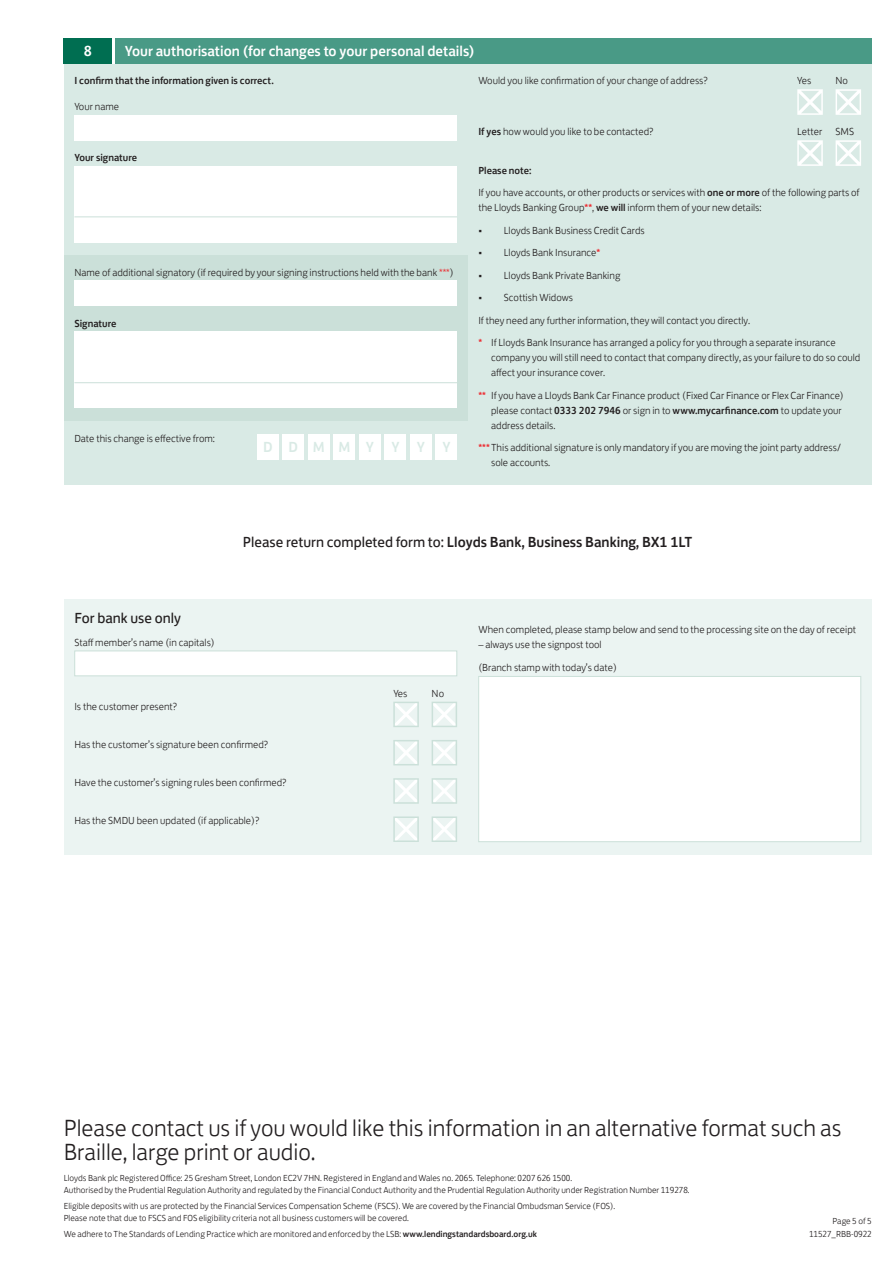
<style>
.page{position:relative;width:893px;height:1263px;background:#fff}
.page>*{position:absolute;margin:0;border:0;box-sizing:border-box;transform-origin:0 0}
.p__Registered_Offic{font:300 24px/24px "Lloyds Bank Jack";color:#231f20}
.g__Section_Sub-head{font:500 15px "Lloyds Bank Jack";color:#231f20}
.e__Section_Headings{font:500 15px "Lloyds Bank Jack";color:#fff}
.g__Section_Sub-head-2{font:15px "Lloyds Bank Jack";color:#231f20}
.t1{font:500 15px "Lloyds Bank Jack";color:#d9eae5}
.m__Text_general{font:300 10.5px/15px "Lloyds Bank Jack";color:#231f20}
.i__Box_heading{font:300 10.5px "Lloyds Bank Jack";color:#231f20}
.m__Text_general-2{font:500 10.5px "Lloyds Bank Jack";color:#231f20}
.i__Box_heading-2{font:500 10.5px "Lloyds Bank Jack";color:#231f20}
.p__Registered_Offic-2{font:300 9px/12px "Lloyds Bank Jack";color:#231f20}
.s1{font-weight:500}
.s2{color:#ee1d23}
.s3{font-weight:500;color:#ee1d23}
.s4{font-weight:400}
</style>
<div class="page">
<div style="left:64px;top:38px;width:808px;height:447px;background:#d9eae5"></div>
<div style="left:64px;top:255px;width:404px;height:166px;background:#cbe0d9"></div>
<hr style="left:112px;top:38px;width:3px;height:26px;background:#fff">
<div style="left:115px;top:38px;width:757px;height:26px;background:#499a86"></div>
<div style="left:64px;top:38px;width:48px;height:26px;background:#006e51"></div>
<div style="left:74px;top:166px;width:383px;height:76px;background:#fff"></div>
<div style="left:74px;top:332px;width:383px;height:76px;background:#fff"></div>
<hr style="left:74px;top:217px;width:383px;height:1px;background:#cbe0d9">
<hr style="left:74px;top:382px;width:383px;height:1px;background:#cbe0d9">
<div style="left:74px;top:115px;width:383px;height:25px;background:#fff"></div>
<div style="left:74px;top:281px;width:383px;height:25px;background:#fff"></div>
<svg style="left:797px;top:89px;width:26px;height:26px"></svg>
<svg style="left:797px;top:140px;width:26px;height:26px"></svg>
<svg style="left:836px;top:89px;width:25px;height:26px"></svg>
<svg style="left:836px;top:140px;width:25px;height:26px"></svg>
<div style="left:436px;top:434px;width:21px;height:25px;background:#fff"></div>
<div style="left:410px;top:434px;width:22px;height:25px;background:#fff"></div>
<div style="left:385px;top:434px;width:21px;height:25px;background:#fff"></div>
<div style="left:359px;top:434px;width:22px;height:25px;background:#fff"></div>
<div style="left:334px;top:434px;width:21px;height:25px;background:#fff"></div>
<div style="left:308px;top:434px;width:22px;height:25px;background:#fff"></div>
<div style="left:283px;top:434px;width:21px;height:25px;background:#fff"></div>
<div style="left:257px;top:434px;width:22px;height:25px;background:#fff"></div>
<div style="left:64px;top:600px;width:808px;height:255px;background:#ebf4f2"></div>
<div style="left:478px;top:676px;width:383px;height:166px;background:#fff;border:1px solid #cbe0d9"></div>
<div style="left:74px;top:651px;width:383px;height:25px;background:#fff;border:1px solid #cbe0d9"></div>
<svg style="left:432px;top:702px;width:25px;height:25px"></svg>
<svg style="left:432px;top:740px;width:25px;height:25px"></svg>
<svg style="left:432px;top:778px;width:25px;height:26px"></svg>
<svg style="left:432px;top:816px;width:25px;height:26px"></svg>
<svg style="left:393px;top:702px;width:26px;height:25px"></svg>
<svg style="left:393px;top:740px;width:26px;height:25px"></svg>
<svg style="left:393px;top:778px;width:26px;height:26px"></svg>
<svg style="left:393px;top:816px;width:26px;height:26px"></svg>
<p class="e__Section_Headings" style="left:84px;top:39px;width:10px">8</p>
<p class="e__Section_Headings" style="left:125px;top:39px;width:351px">Your authorisation (for changes to your personal details)</p>
<p class="m__Text_general-2" style="left:74px;top:72px;width:201px">I confirm that the information given is correct.</p>
<p class="m__Text_general" style="left:478px;top:72px;width:231px">Would you like confirmation of your change of address?</p>
<p class="i__Box_heading" style="left:74px;top:98px;width:46px">Your name</p>
<p class="i__Box_heading-2" style="left:74px;top:149px;width:64px">Your signature</p>
<p class="m__Text_general" style="left:478px;top:123px;width:177px"><span class="s1">If yes</span> how would you like to be contacted?</p>
<p class="i__Box_heading" style="left:797px;top:72px;width:16px">Yes</p>
<p class="i__Box_heading" style="left:836px;top:72px;width:14px">No</p>
<p class="i__Box_heading" style="left:797px;top:124px;width:26px">Letter</p>
<p class="i__Box_heading" style="left:836px;top:124px;width:20px">SMS</p>
<p class="i__Box_heading" style="left:74px;top:264px;width:381px">Name of additional signatory (if required by your signing instructions held with the bank <span class="s2">***</span>)</p>
<p class="i__Box_heading-2" style="left:74px;top:315px;width:44px">Signature</p>
<p class="i__Box_heading" style="left:74px;top:430px;width:142px">Date this change is effective from:</p>
<p class="t1" style="left:263px;top:435px;width:11px">D</p>
<p class="t1" style="left:289px;top:435px;width:11px">D</p>
<p class="t1" style="left:313px;top:435px;width:13px">M</p>
<p class="t1" style="left:338px;top:435px;width:13px">M</p>
<p class="t1" style="left:366px;top:435px;width:10px">Y</p>
<p class="t1" style="left:391px;top:435px;width:10px">Y</p>
<p class="t1" style="left:417px;top:435px;width:10px">Y</p>
<p class="t1" style="left:442px;top:435px;width:10px">Y</p>
<p class="m__Text_general-2" style="left:478px;top:162px;width:55px">Please note:</p>
<p class="m__Text_general" style="left:478px;top:184px;width:383px">If you have accounts, or other products or services with <span class="s1">one or more</span> of the following parts of the Lloyds Banking Group<span class="s3">**</span>, <span class="s1">we will</span> inform them of your new details:</p>
<p class="m__Text_general" style="left:478px;top:222px;width:168px">• Lloyds Bank Business Credit Cards</p>
<p class="m__Text_general" style="left:478px;top:244px;width:124px">• Lloyds Bank Insurance<span class="s3">*</span></p>
<p class="m__Text_general" style="left:478px;top:267px;width:144px">• Lloyds Bank Private Banking</p>
<p class="m__Text_general" style="left:478px;top:289px;width:96px">• Scottish Widows</p>
<p class="m__Text_general" style="left:478px;top:312px;width:273px">If they need any further information, they will contact you directly.</p>
<p class="m__Text_general" style="left:491px;top:334px;width:371px;text-indent:-13px"><span class="s3">*</span> If Lloyds Bank Insurance has arranged a policy for you through a separate insurance company you will still need to contact that company directly, as your failure to do so could affect your insurance cover.</p>
<p class="m__Text_general" style="left:491px;top:387px;width:354px;text-indent:-13px"><span class="s3">**</span> If you have a Lloyds Bank Car Finance product (Fixed Car Finance or Flex Car Finance) please contact <span class="s1">0333 202 7946</span> or sign in to <span class="s1">www.mycarfinance.com</span> to update your address details.</p>
<p class="m__Text_general" style="left:491px;top:439px;width:351px;text-indent:-13px"><span class="s3">***</span>This additional signature is only mandatory if you are moving the joint party address/ sole accounts.</p>
<p class="g__Section_Sub-head-2" style="left:74px;top:606px;width:108px">For bank use only</p>
<p class="g__Section_Sub-head" style="left:243px;top:529px;width:451px"><span class="s4">Please return completed form to:</span> Lloyds Bank, Business Banking, BX1 1LT</p>
<p class="m__Text_general" style="left:478px;top:621px;width:379px">When completed, please stamp below and send to the processing site on the day of receipt</p>
<p class="i__Box_heading" style="left:74px;top:634px;width:142px">Staff member’s name (in capitals)</p>
<p class="m__Text_general" style="left:478px;top:636px;width:125px">– always use the signpost tool</p>
<p class="m__Text_general" style="left:74px;top:697px;width:104px">Is the customer present?</p>
<p class="m__Text_general" style="left:74px;top:736px;width:195px">Has the customer’s signature been confirmed?</p>
<p class="m__Text_general" style="left:74px;top:774px;width:214px">Have the customer’s signing rules been confirmed?</p>
<p class="m__Text_general" style="left:74px;top:812px;width:187px">Has the SMDU been updated (if applicable)?</p>
<p class="i__Box_heading" style="left:393px;top:685px;width:16px">Yes</p>
<p class="i__Box_heading" style="left:432px;top:685px;width:14px">No</p>
<p class="i__Box_heading" style="left:478px;top:659px;width:140px">(Branch stamp with today’s date)</p>
<p class="p__Registered_Offic" style="left:64px;top:1114px;width:779px">Please contact us if you would like this information in an alternative format such as<br>Braille, large print or audio.</p>
<p class="p__Registered_Offic-2" style="left:64px;top:1171px;width:627px">Lloyds Bank plc Registered Office: 25 Gresham Street, London EC2V 7HN. Registered in England and Wales no. 2065. Telephone: 0207 626 1500.<br>Authorised by the Prudential Regulation Authority and regulated by the Financial Conduct Authority and the Prudential Regulation Authority under Registration Number 119278.</p>
<p class="p__Registered_Offic-2" style="left:64px;top:1199px;width:553px">Eligible deposits with us are protected by the Financial Services Compensation Scheme (FSCS). We are covered by the Financial Ombudsman Service (FOS).<br>Please note that due to FSCS and FOS eligibility criteria not all business customers will be covered.</p>
<p class="p__Registered_Offic-2" style="left:64px;top:1227px;width:475px">We adhere to The Standards of Lending Practice which are monitored and enforced by the LSB: <span class="s1">www.lendingstandardsboard.org.uk</span></p>
<p class="p__Registered_Offic-2" style="left:809px;top:1214px;width:64px;line-height:13.2px;text-align:right">Page 5 of 5<br>11527_RBB-0922</p>
</div>
